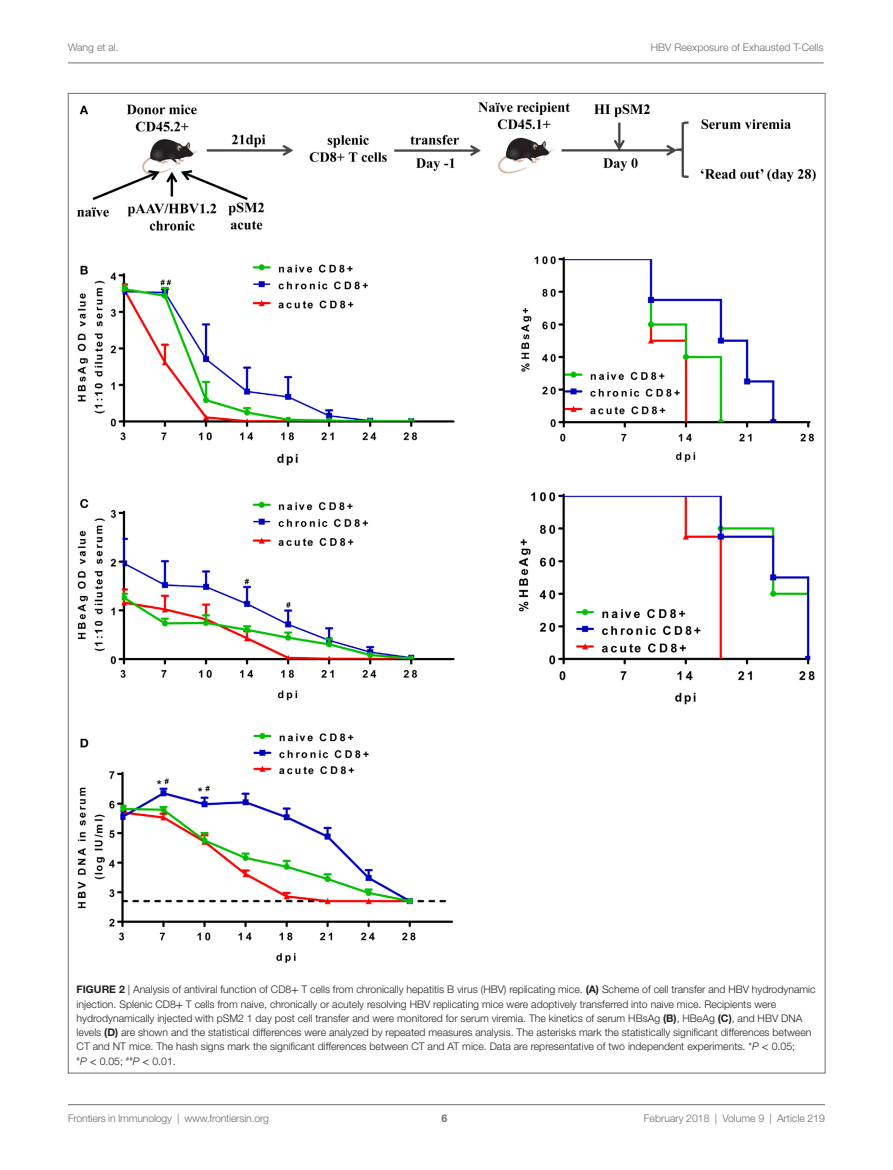
<style>
.page{position:relative;width:893px;height:1170px;background:#fff}
.page>*{position:absolute;margin:0;border:0;box-sizing:border-box;transform-origin:0 0}
.t1{font:300 10.5px/14.2px "Helvetica Neue LT Std";color:#231f20}
.t2{font:300 10.5px "Helvetica Neue LT Std";color:#6c6d70}
.t3{font:700 10.5px "Helvetica Neue LT Std";color:#6c6d70}
.s1{font-weight:700}
.s2{font-family:"STIX General";font-weight:400}
.s3{font-style:italic}
</style>
<div class="page">
<img style="left:77px;top:102px;width:739px;height:861px">
<hr style="left:68px;top:63px;width:756px;height:1px;background:#6c6d70">
<hr style="left:68px;top:1104px;width:757px;height:1px;background:#6c6d70">
<p class="t2" style="left:68px;top:41px;width:52px">Wang et al.</p>
<p class="t2" style="left:651px;top:41px;width:174px">HBV Reexposure of Exhausted T-Cells</p>
<p class="t1" style="left:77px;top:982px;width:740px"><span class="s1">FIG URE 2</span> | Analysis of antiviral function of CD8<span class="s2">+</span> T cells from chronically hepatitis B virus (HBV) replicating mice. <span class="s1">(A)</span> Scheme of cell transfer and HBV hydrodynamic injection. Splenic CD8<span class="s2">+</span> T cells from naive, chronically or acutely resolving HBV replicating mice were adoptively transferred into naive mice. Recipients were hydrodynamically injected with pSM2 1 day post cell transfer and were monitored for serum viremia. The kinetics of serum HBsAg <span class="s1">(B)</span>, HBeAg <span class="s1">(C)</span>, and HBV DNA levels <span class="s1">(D)</span> are shown and the statistical differences were analyzed by repeated measures analysis. The asterisks mark the statistically significant differences between CT and NT mice. The hash signs mark the significant differences between CT and AT mice. Data are representative of two independent experiments. *<span class="s3">P</span> <span class="s2">&lt;</span> 0.05;<br><sup>#</sup><span class="s3">P</span> <span class="s2">&lt;</span> 0.05; <sup>##</sup><span class="s3">P</span> <span class="s2">&lt;</span> 0.01.</p>
<p class="t2" style="left:68px;top:1111px;width:203px">Frontiers in Immunology | www.frontiersin.org</p>
<p class="t2" style="left:644px;top:1111px;width:183px">February 2018 | Volume 9 | Article 219</p>
<p class="t3" style="left:441px;top:1111px;width:7px">6</p>
</div>
